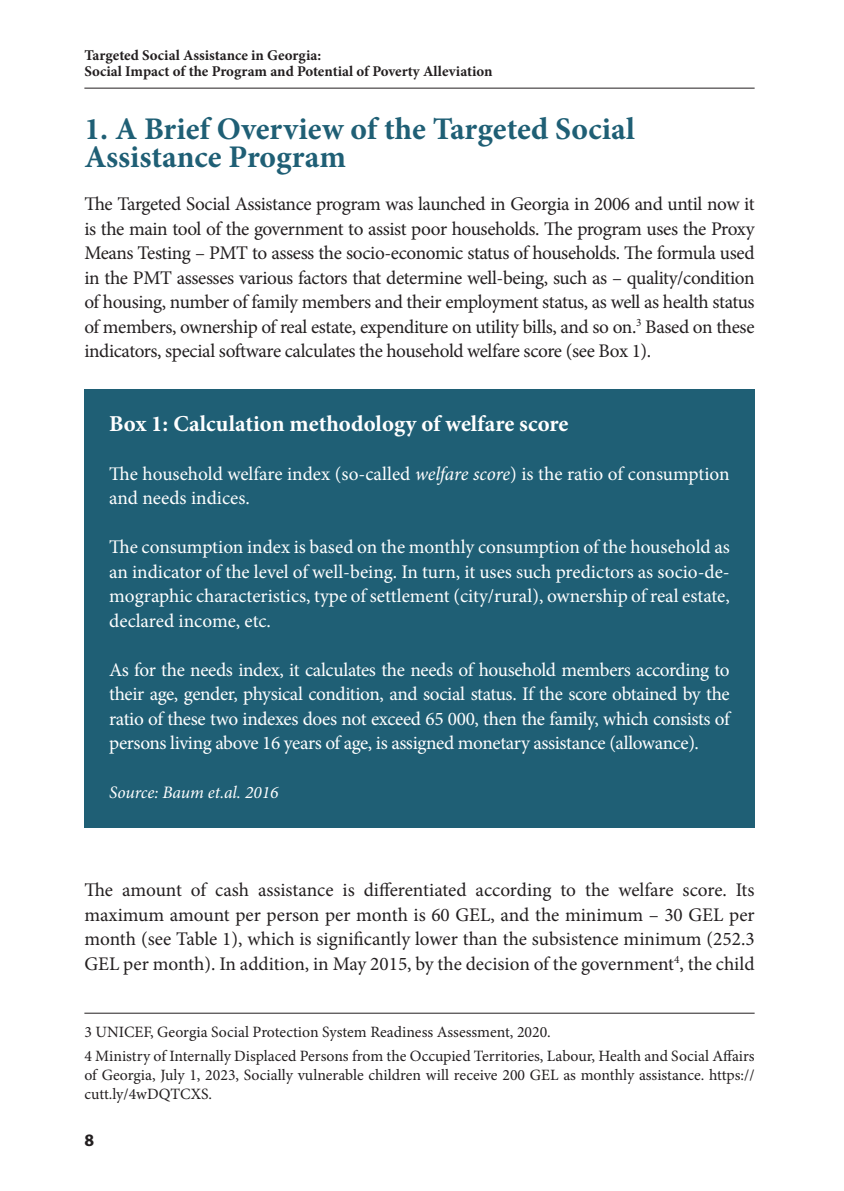
<style>
.page{position:relative;width:844px;height:1191px;background:#fff}
.page>*{position:absolute;margin:0;border:0;box-sizing:border-box;transform-origin:0 0}
.sat{font:700 31.5px/28px "Minion Pro";color:#1f5f75}
.chanarti{font:700 22.75px "Minion Pro";letter-spacing:.005em;color:#fff}
.t1{font:19.25px/24.5px "Minion Pro";letter-spacing:-.015em;color:#231f20;text-align:justify}
.chanarti-2{font:19.25px/24.5px "Minion Pro";letter-spacing:-.005em;color:#fff;text-align:justify}
.chanarti-3{font:italic 17.5px "Minion Pro";letter-spacing:-.005em;color:#fff}
.t2{font:700 17.5px "Myriad Pro";color:#231f20}
.scolio{font:15.75px/18.9px "Minion Pro";color:#231f20;text-align:justify}
.t3{font:700 14.88px/15.8px "Minion Pro";color:#231f20}
.s1{font-style:italic}
</style>
<div class="page">
<hr style="left:84px;top:88px;width:670px;height:1px;background:#231f20">
<div style="left:84px;top:389px;width:670px;height:73px;background:#1f5f75"></div>
<div style="left:84px;top:441px;width:670px;height:93px;background:#1f5f75"></div>
<div style="left:84px;top:514px;width:670px;height:143px;background:#1f5f75"></div>
<div style="left:84px;top:637px;width:670px;height:142px;background:#1f5f75"></div>
<div style="left:84px;top:760px;width:670px;height:68px;background:#1f5f75"></div>
<hr style="left:84px;top:1013px;width:670px;height:1px;background:#231f20">
<p class="t3" style="left:84px;top:47px;width:409px">Targeted Social Assistance in Georgia:<br>Social Impact of the Program and Potential of Poverty Alleviation</p>
<p class="sat" style="left:84px;top:115px;width:552px">1. A Brief Overview of the Targeted Social<br>Assistance Program</p>
<p class="t1" style="left:84px;top:192px;width:671px">The Targeted Social Assistance program was launched in Georgia in 2006 and until now it is the main tool of the government to assist poor households. The program uses the Proxy Means Testing – PMT to assess the socio-economic status of households. The formula used in the PMT assesses various factors that determine well-being, such as – quality/condition of housing, number of family members and their employment status, as well as health status of members, ownership of real estate, expenditure on utility bills, and so on.<sup>3</sup> Based on these indicators, special software calculates the household welfare score (see Box 1).</p>
<p class="chanarti" style="left:109px;top:407px;width:460px">Box 1: Calculation methodology of welfare score</p>
<p class="chanarti-2" style="left:109px;top:461px;width:622px">The household welfare index (so-called <span class="s1">welfare score</span>) is the ratio of consumption and needs indices.</p>
<p class="chanarti-2" style="left:109px;top:535px;width:622px">The consumption index is based on the monthly consumption of the household as an indicator of the level of well-being. In turn, it uses such predictors as socio-de&shy;mographic characteristics, type of settlement (city/rural), ownership of real estate, declared income, etc.</p>
<p class="chanarti-2" style="left:109px;top:657px;width:622px">As for the needs index, it calculates the needs of household members according to their age, gender, physical condition, and social status. If the score obtained by the ratio of these two indexes does not exceed 65 000, then the family, which consists of persons living above 16 years of age, is assigned monetary assistance (allowance).</p>
<p class="chanarti-3" style="left:109px;top:780px;width:171px">Source: Baum et.al. 2016</p>
<p class="t1" style="left:84px;top:878px;width:671px">The amount of cash assistance is differentiated according to the welfare score. Its maximum amount per person per month is 60 GEL, and the minimum – 30 GEL per month (see Table 1), which is significantly lower than the subsistence minimum (252.3<br>GEL per month). In addition, in May 2015, by the decision of the government<sup>4</sup>, the child</p>
<p class="scolio" style="left:84px;top:1022px;width:468px">3 UNICEF, Georgia Social Protection System Readiness Assessment, 2020.</p>
<p class="scolio" style="left:84px;top:1046px;width:671px">4 Ministry of Internally Displaced Persons from the Occupied Territories, Labour, Health and Social Affairs of Georgia, July 1, 2023, Socially vulnerable children will receive 200 GEL as monthly assistance. https:// cutt.ly/4wDQTCXS.</p>
<p class="t2" style="left:84px;top:1129px;width:11px">8</p>
</div>
